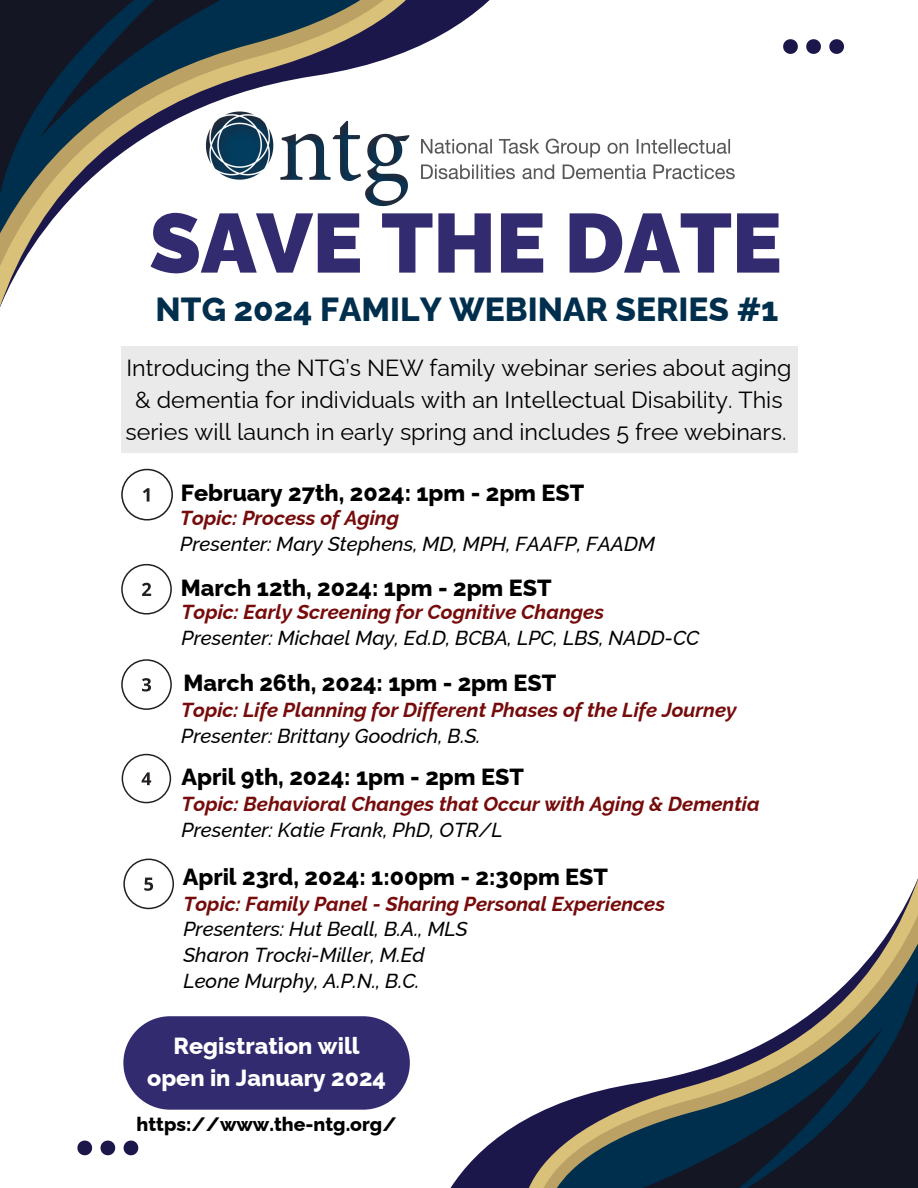
<style>
.page{position:relative;width:918px;height:1188px;background:#fff}
.page>*{position:absolute;margin:0;border:0;box-sizing:border-box;transform-origin:0 0}
.t1{font:900 83.4px "Raleway";color:#322b6f}
.t2{font:800 33.45px "Raleway";color:#002f4d}
.t3{font:23.25px/32.1px "Raleway";color:#000;text-align:center}
.t4{font:800 23.25px "Raleway";color:#000}
.t5{font:800 23.25px/32.1px "Raleway";color:#fff;text-align:center}
.t6{font:italic 500 20.25px "Raleway";color:#000}
.t7{font:italic 700 20.25px "Raleway";color:#760b0b}
.t8{font:800 19.35px "Raleway";color:#000}
</style>
<div class="page">
<svg style="left:437px;top:0;width:53px;height:37px;fill:#1c174b"></svg>
<svg style="left:0;top:0;width:437px;height:307px"></svg>
<svg style="left:0;top:0;width:309px;height:224px"></svg>
<svg style="left:451px;top:1117px;width:78px;height:71px;fill:#1c174b"></svg>
<svg style="left:529px;top:878px;width:389px;height:310px"></svg>
<svg style="left:643px;top:951px;width:275px;height:237px"></svg>
<svg style="left:783px;top:39px;width:15px;height:15px"></svg>
<svg style="left:806px;top:39px;width:15px;height:15px"></svg>
<svg style="left:829px;top:39px;width:15px;height:15px"></svg>
<svg style="left:77px;top:1141px;width:15px;height:14px"></svg>
<svg style="left:101px;top:1141px;width:14px;height:14px"></svg>
<svg style="left:124px;top:1141px;width:14px;height:14px"></svg>
<img style="left:201px;top:108px;width:534px;height:103px">
<div style="left:121px;top:346px;width:676px;height:107px;background:#eaeaea"></div>
<svg style="left:121px;top:469px;width:52px;height:52px"></svg>
<svg style="left:121px;top:564px;width:51px;height:51px"></svg>
<svg style="left:121px;top:659px;width:51px;height:51px"></svg>
<svg style="left:123px;top:859px;width:51px;height:50px"></svg>
<svg style="left:122px;top:754px;width:49px;height:49px"></svg>
<div style="left:123px;top:1016px;width:287px;height:94px;background:#322b6f;border-radius:47px"></div>
<p class="t1" style="left:149px;top:194px;width:634px">SAVE THE DATE</p>
<p class="t2" style="left:156px;top:289px;width:624px">NTG 2024 FAMILY WEBINAR SERIES #1</p>
<p class="t3" style="left:126px;top:352px;width:668px">Introducing the NTG’s NEW family webinar series about aging &amp; dementia for individuals with an Intellectual Disability. This series will launch in early spring and includes 5 free webinars.</p>
<p class="t4" style="left:181px;top:479px;width:405px">February 27th, 2024: 1pm - 2pm EST</p>
<p class="t7" style="left:180px;top:506px;width:220px">Topic: Process of Aging</p>
<p class="t6" style="left:180px;top:532px;width:476px">Presenter: Mary Stephens, MD, MPH, FAAFP, FAADM</p>
<p class="t4" style="left:181px;top:574px;width:372px">March 12th, 2024: 1pm - 2pm EST</p>
<p class="t7" style="left:182px;top:600px;width:424px">Topic: Early Screening for Cognitive Changes</p>
<p class="t6" style="left:182px;top:626px;width:519px">Presenter: Michael May, Ed.D, BCBA, LPC, LBS, NADD-CC</p>
<p class="t4" style="left:183px;top:669px;width:374px">March 26th, 2024: 1pm - 2pm EST</p>
<p class="t7" style="left:181px;top:698px;width:557px">Topic: Life Planning for Different Phases of the Life Journey</p>
<p class="t6" style="left:181px;top:724px;width:301px">Presenter: Brittany Goodrich, B.S.</p>
<p class="t4" style="left:182px;top:763px;width:344px">April 9th, 2024: 1pm - 2pm EST</p>
<p class="t7" style="left:182px;top:792px;width:580px">Topic: Behavioral Changes that Occur with Aging &amp; Dementia</p>
<p class="t6" style="left:182px;top:817px;width:323px">Presenter: Katie Frank, PhD, OTR/L</p>
<p class="t4" style="left:183px;top:863px;width:427px">April 23rd, 2024: 1:00pm - 2:30pm EST</p>
<p class="t7" style="left:183px;top:892px;width:483px">Topic: Family Panel - Sharing Personal Experiences</p>
<p class="t6" style="left:183px;top:917px;width:286px">Presenters: Hut Beall, B.A., MLS</p>
<p class="t6" style="left:183px;top:943px;width:243px">Sharon Trocki-Miller, M.Ed</p>
<p class="t6" style="left:183px;top:969px;width:238px">Leone Murphy, A.P.N., B.C.</p>
<p class="t5" style="left:147px;top:1030px;width:240px">Registration will open in January 2024</p>
<p class="t8" style="left:137px;top:1112px;width:261px">https://www.the-ntg.org/</p>
</div>
